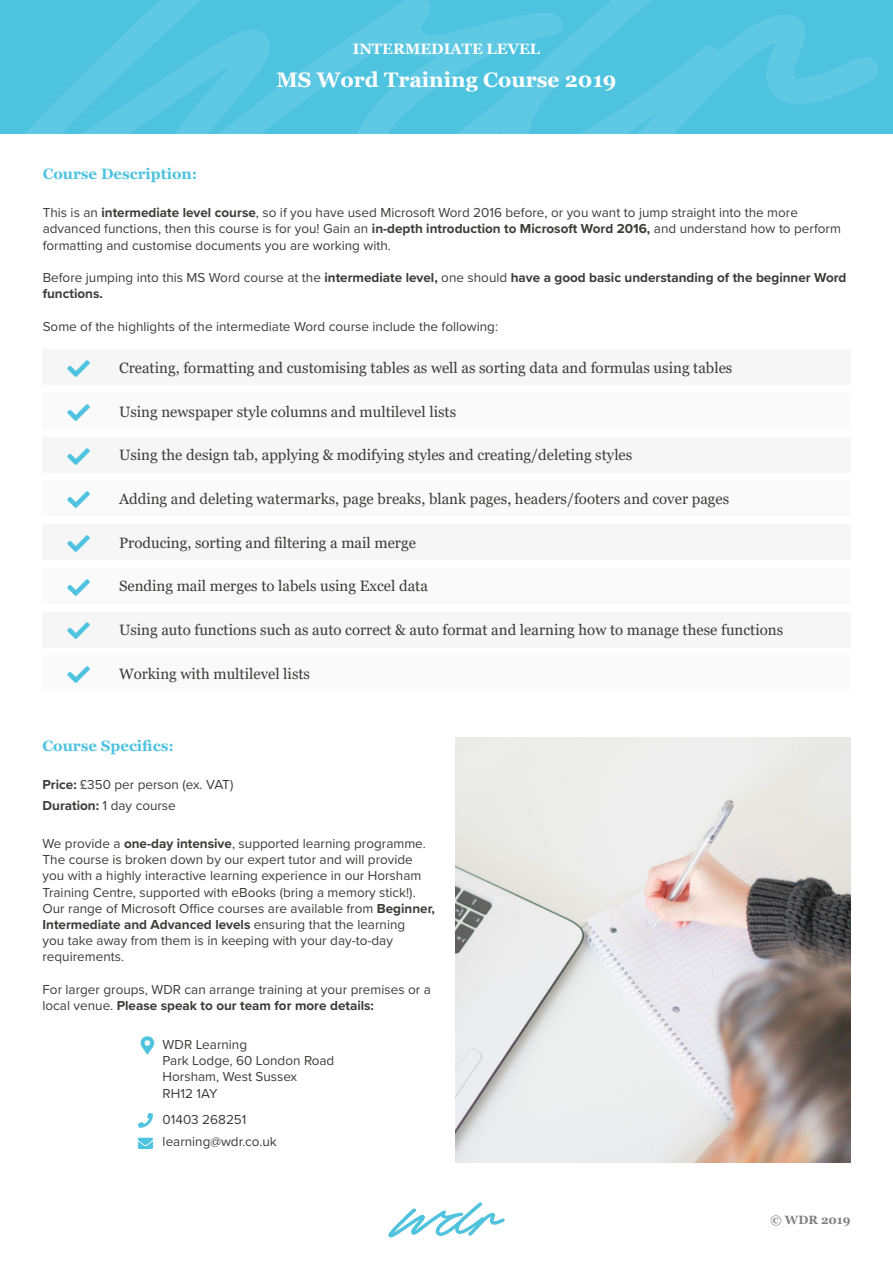
<style>
.page{position:relative;width:893px;height:1263px;background:#fff}
.page>*{position:absolute;margin:0;border:0;box-sizing:border-box;transform-origin:0 0}
.t1{font:700 21px "Georgia";color:#fff}
.t2{font:15px "Georgia";color:#3c3c3b}
.t3{font:700 15px "Georgia";color:#4ec3e0}
.t4{font:700 15px "Georgia";color:#fff}
.t5{font:13.5px/16.2px "Proxima Nova";color:#3c3c3b}
.t6{font:700 13.5px/16.2px "Proxima Nova";color:#3c3c3b}
.t7{font:700 12px "Georgia";color:#818080}
.s1{font-weight:700}
.s2{font-weight:400}
</style>
<div class="page">
<svg style="left:388px;top:1202px;width:117px;height:35px"></svg>
<svg style="left:0;top:0;width:882px;height:134px;background:#54c4e1"></svg>
<img style="left:455px;top:737px;width:396px;height:426px">
<div style="left:43px;top:350px;width:808px;height:35px;background:#f6f6f6"></div>
<div style="left:43px;top:393px;width:808px;height:35px;background:#f6f6f6"></div>
<div style="left:43px;top:437px;width:808px;height:35px;background:#f6f6f6"></div>
<div style="left:43px;top:481px;width:808px;height:35px;background:#f6f6f6"></div>
<div style="left:43px;top:525px;width:808px;height:35px;background:#f6f6f6"></div>
<div style="left:43px;top:568px;width:808px;height:35px;background:#f6f6f6"></div>
<div style="left:43px;top:612px;width:808px;height:35px;background:#f6f6f6"></div>
<div style="left:43px;top:656px;width:808px;height:35px;background:#f6f6f6"></div>
<p class="t4" style="left:353px;top:39px;width:189px">INTERMEDIATE LEVEL</p>
<h1 class="t1" style="left:276px;top:66px;width:342px">MS Word Training Course 2019</h1>
<p class="t3" style="left:43px;top:165px;width:156px">Course Description:</p>
<p class="t5" style="left:43px;top:204px;width:800px">This is an <span class="s1">intermediate level course</span>, so if you have used Microsoft Word 2016 before, or you want to jump straight into the more advanced functions, then this course is for you! Gain an <span class="s1">in-depth introduction to Microsoft Word 2016,</span> and understand how to perform formatting and customise documents you are working with.</p>
<p class="t6" style="left:43px;top:269px;width:805px"><span class="s2">Before jumping into this MS Word course at the</span> intermediate level, <span class="s2">one should</span> have a good basic understanding of the beginner Word functions.</p>
<p class="t5" style="left:43px;top:317px;width:457px">Some of the highlights of the intermediate Word course include the following:</p>
<p class="t2" style="left:119px;top:359px;width:615px">Creating, formatting and customising tables as well as sorting data and formulas using tables</p>
<p class="t2" style="left:119px;top:402px;width:339px">Using newspaper style columns and multilevel lists</p>
<p class="t2" style="left:119px;top:446px;width:515px">Using the design tab, applying &amp; modifying styles and creating/deleting styles</p>
<p class="t2" style="left:119px;top:490px;width:612px">Adding and deleting watermarks, page breaks, blank pages, headers/footers and cover pages</p>
<p class="t2" style="left:119px;top:533px;width:298px">Producing, sorting and filtering a mail merge</p>
<p class="t2" style="left:119px;top:577px;width:310px">Sending mail merges to labels using Excel data</p>
<p class="t2" style="left:119px;top:621px;width:666px">Using auto functions such as auto correct &amp; auto format and learning how to manage these functions</p>
<p class="t2" style="left:119px;top:665px;width:193px">Working with multilevel lists</p>
<p class="t3" style="left:43px;top:736px;width:133px">Course Specifics:</p>
<p class="t5" style="left:43px;top:773px;width:192px;line-height:21.6px"><span class="s1">Price:</span> £350 per person (ex. VAT)<br><span class="s1">Duration:</span> 1 day course</p>
<p class="t5" style="left:43px;top:835px;width:394px">We provide a <span class="s1">one-day intensive</span>, supported learning programme.<br>The course is broken down by our expert tutor and will provide you with a highly interactive learning experience in our Horsham Training Centre, supported with eBooks (bring a memory stick!).<br>Our range of Microsoft Office courses are available from <span class="s1">Beginner, Intermediate and Advanced levels</span> ensuring that the learning<br>you take away from them is in keeping with your day-to-day requirements.</p>
<p class="t5" style="left:43px;top:980px;width:390px">For larger groups, WDR can arrange training at your premises or a local venue. <span class="s1">Please speak to our team for more details:</span></p>
<p class="t5" style="left:163px;top:1036px;width:173px">WDR Learning<br>Park Lodge, 60 London Road<br>Horsham, West Sussex<br>RH12 1AY</p>
<p class="t5" style="left:163px;top:1107px;width:116px;line-height:22.5px">01403 268251 learning@wdr.co.uk</p>
<p class="t7" style="left:770px;top:1212px;width:82px">© WDR 2019</p>
</div>
